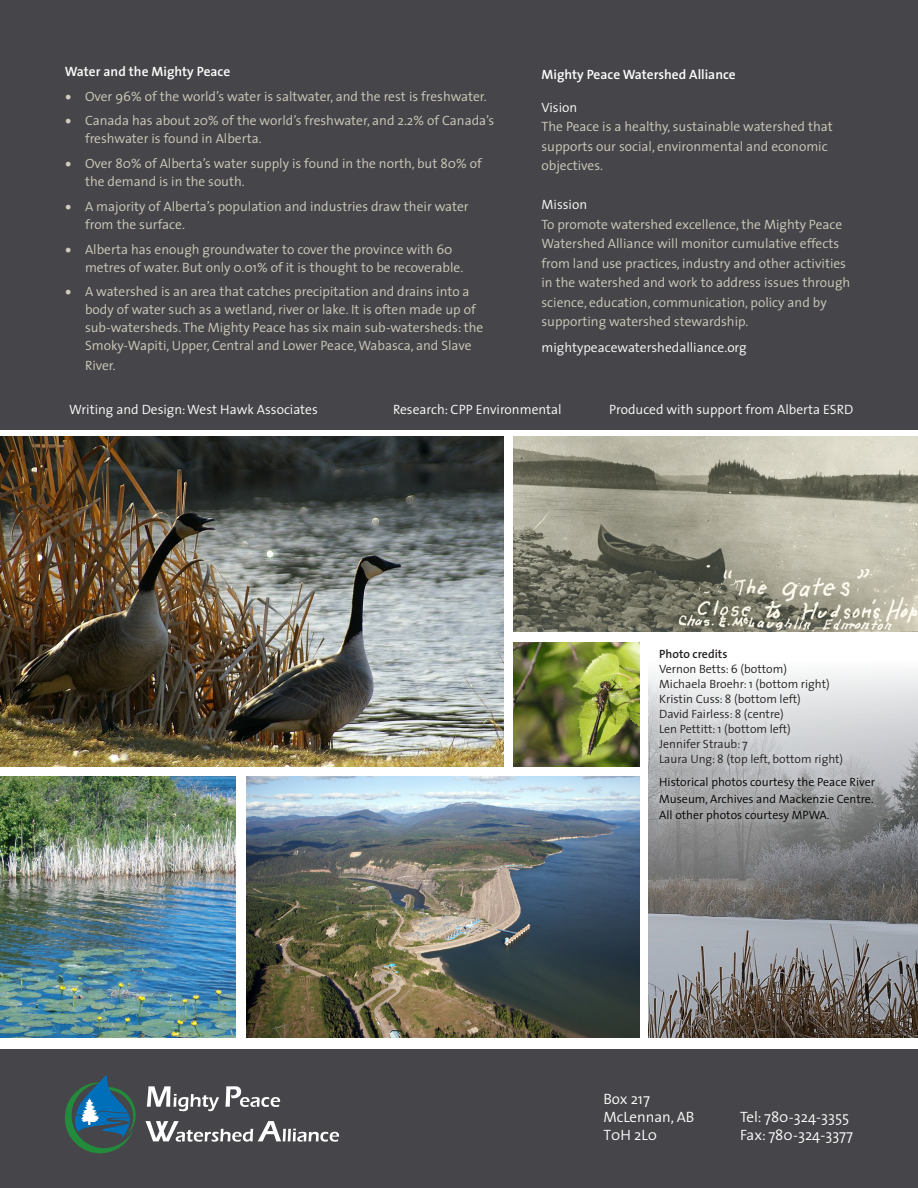
<style>
.page{position:relative;width:918px;height:1188px;background:#fff}
.page>*{position:absolute;margin:0;border:0;box-sizing:border-box;transform-origin:0 0}
.t1{font:300 15px "The Sans";color:#fff}
.t2{font:300 13.5px/19.5px "The Sans";color:#d0cdbd}
.t3{font:300 13.5px "The Sans";color:#fff}
.t4{font:600 13.5px "The Sans";color:#fff}
.t5{font:300 12px/15px "The Sans";color:#231f20}
.t6{font:300 12px/16.5px "The Sans";color:#000;text-align:justify}
.s1{font-family:"Minion Pro";font-weight:400;font-size:18px}
.s2{font-weight:600}
</style>
<div class="page">
<div style="left:0;top:0;width:918px;height:430px;background:#46464a"></div>
<div style="left:0;top:1050px;width:918px;height:138px;background:#46464a"></div>
<img style="left:0;top:436px;width:503px;height:331px">
<img style="left:246px;top:777px;width:393px;height:261px">
<img style="left:0;top:777px;width:235px;height:261px">
<img style="left:513px;top:436px;width:405px;height:196px">
<img style="left:513px;top:643px;width:126px;height:124px">
<img style="left:649px;top:671px;width:269px;height:367px">
<svg style="left:146px;top:1086px;width:193px;height:56px"></svg>
<svg style="left:64px;top:1075px;width:72px;height:79px"></svg>
<div style="left:651px;top:641px;width:232px;height:190px;background:#fff;opacity:.75"></div>
<p class="t4" style="left:65px;top:60px;width:167px">Water and the Mighty Peace</p>
<p class="t2" style="left:65px;top:86px;width:423px"><span class="s1">•</span> Over 96% of the world’s water is saltwater, and the rest is freshwater.</p>
<p class="t2" style="left:85px;top:111px;width:411px;line-height:18px;text-indent:-20px"><span class="s1">•</span> Canada has about 20% of the world’s freshwater, and 2.2% of Canada’s freshwater is found in Alberta.</p>
<p class="t2" style="left:85px;top:154px;width:398px;line-height:18px;text-indent:-20px"><span class="s1">•</span> Over 80% of Alberta’s water supply is found in the north, but 80% of the demand is in the south.</p>
<p class="t2" style="left:85px;top:197px;width:385px;line-height:18px;text-indent:-20px"><span class="s1">•</span> A majority of Alberta’s population and industries draw their water from the surface.</p>
<p class="t2" style="left:85px;top:240px;width:380px;line-height:18px;text-indent:-20px"><span class="s1">•</span> Alberta has enough groundwater to cover the province with 60 metres of water. But only 0.01% of it is thought to be recoverable.</p>
<p class="t2" style="left:85px;top:282px;width:400px;line-height:18px;text-indent:-20px"><span class="s1">•</span> A watershed is an area that catches precipitation and drains into a body of water such as a wetland, river or lake. It is often made up of sub-watersheds. The Mighty Peace has six main sub-watersheds: the Smoky-Wapiti, Upper, Central and Lower Peace, Wabasca, and Slave</p>
<p class="t2" style="left:85px;top:355px;width:32px">River.</p>
<p class="t4" style="left:542px;top:63px;width:196px">Mighty Peace Watershed Alliance</p>
<p class="t3" style="left:542px;top:96px;width:37px">Vision</p>
<p class="t2" style="left:542px;top:116px;width:293px">The Peace is a healthy, sustainable watershed that supports our social, environmental and economic objectives.</p>
<p class="t3" style="left:542px;top:193px;width:47px">Mission</p>
<p class="t2" style="left:542px;top:214px;width:310px">To promote watershed excellence, the Mighty Peace Watershed Alliance will monitor cumulative effects from land use practices, industry and other activities in the watershed and work to address issues through science, education, communication, policy and by supporting watershed stewardship.</p>
<p class="t3" style="left:542px;top:337px;width:207px">mightypeacewatershedalliance.org</p>
<p class="t3" style="left:69px;top:398px;width:250px">Writing and Design: West Hawk Associates</p>
<p class="t3" style="left:393px;top:398px;width:170px">Research: CPP Environmental</p>
<p class="t3" style="left:609px;top:398px;width:246px">Produced with support from Alberta ESRD</p>
<p class="t5" style="left:659px;top:646px;width:129px"><span class="s2">Photo credits<br></span>Vernon Betts: 6 (bottom)</p>
<p class="t5" style="left:659px;top:676px;width:172px">Michaela Broehr: 1 (bottom right)</p>
<p class="t5" style="left:659px;top:691px;width:143px">Kristin Cuss: 8 (bottom left)</p>
<p class="t5" style="left:659px;top:706px;width:126px">David Fairless: 8 (centre)</p>
<p class="t5" style="left:659px;top:721px;width:133px">Len Pettitt: 1 (bottom left)</p>
<p class="t5" style="left:659px;top:736px;width:90px">Jennifer Straub: 7</p>
<p class="t5" style="left:659px;top:751px;width:185px">Laura Ung: 8 (top left, bottom right)</p>
<p class="t6" style="left:659px;top:774px;width:217px">Historical photos courtesy the Peace River Museum, Archives and Mackenzie Centre.<br>All other photos courtesy MPWA.</p>
<p class="t1" style="left:603px;top:1087px;width:48px">Box 217</p>
<p class="t1" style="left:603px;top:1105px;width:92px">McLennan, AB</p>
<p class="t1" style="left:603px;top:1123px;width:55px">T0H 2L0</p>
<p class="t1" style="left:740px;top:1105px;width:110px">Tel: 780-324-3355</p>
<p class="t1" style="left:740px;top:1123px;width:114px">Fax: 780-324-3377</p>
</div>
